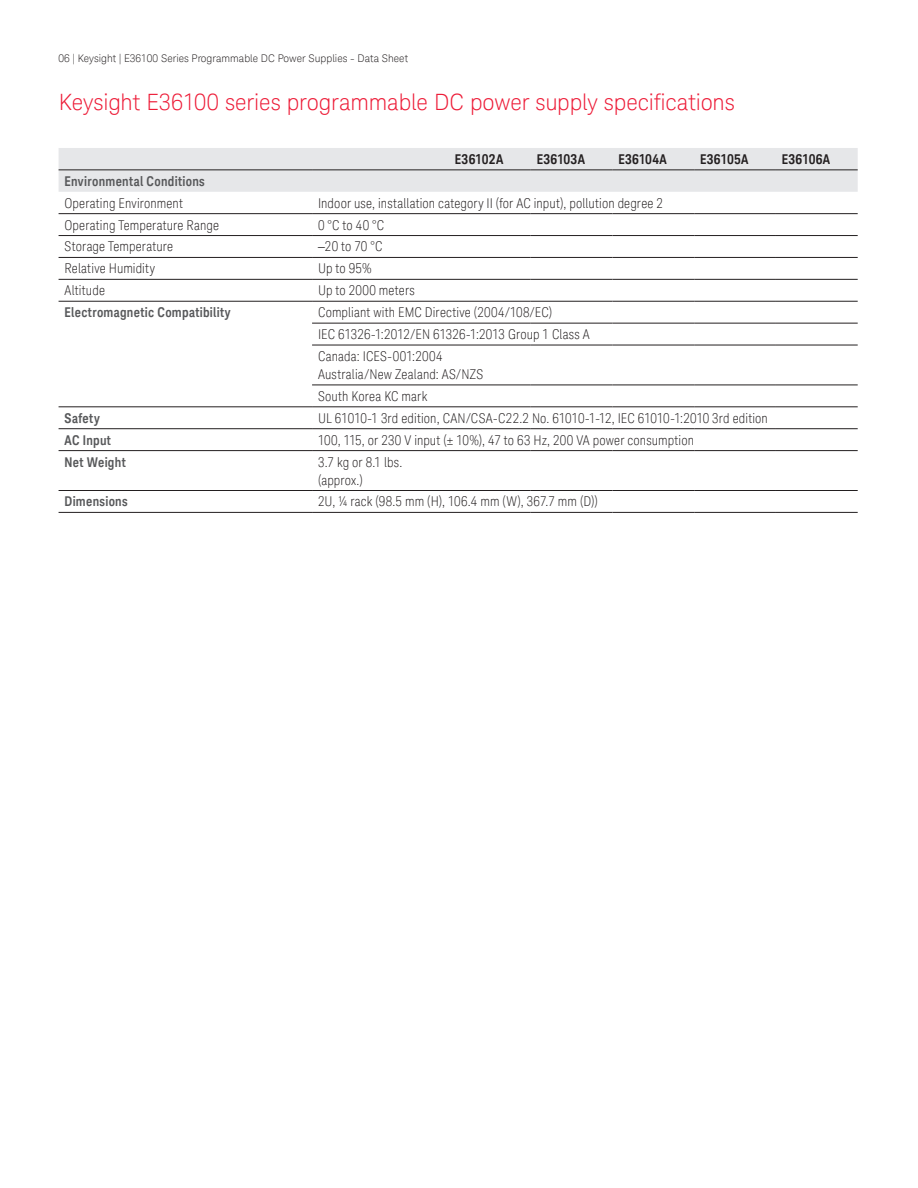
<style>
.page{position:relative;width:918px;height:1188px;background:#fff}
.page>*{position:absolute;margin:0;border:0;box-sizing:border-box;transform-origin:0 0}
.K_Heading_1{font:300 22.5px "Keysight Sans";letter-spacing:-.01em;color:#ed1a36}
.K_Table_Text{font:300 condensed 13.5px/18px "Keysight Sans";letter-spacing:.01em;color:#231f20}
.K_Table_Heading_2{font:700 13.5px "Keysight Sans Condensed";letter-spacing:.02em;color:#57585a}
.K_Table_Heading_1{font:700 13.5px "Keysight Sans Condensed";letter-spacing:.015em;color:#231f20}
.t1{font:300 10.5px "Keysight Sans";color:#231f20}
.s1{font-family:"Agilent Condensed CFF";font-weight:400;font-stretch:normal}
</style>
<div class="page">
<div style="left:59px;top:148px;width:799px;height:44px;background:#e6e7e9"></div>
<hr style="left:59px;top:213px;width:253px;height:1px;background:#231f20">
<hr style="left:312px;top:213px;width:137px;height:1px;background:#231f20">
<hr style="left:449px;top:213px;width:82px;height:1px;background:#231f20">
<hr style="left:531px;top:213px;width:81px;height:1px;background:#231f20">
<hr style="left:612px;top:213px;width:82px;height:1px;background:#231f20">
<hr style="left:694px;top:213px;width:82px;height:1px;background:#231f20">
<hr style="left:776px;top:213px;width:82px;height:1px;background:#231f20">
<hr style="left:59px;top:235px;width:253px;height:1px;background:#231f20">
<hr style="left:312px;top:235px;width:137px;height:1px;background:#231f20">
<hr style="left:449px;top:235px;width:82px;height:1px;background:#231f20">
<hr style="left:531px;top:235px;width:81px;height:1px;background:#231f20">
<hr style="left:612px;top:235px;width:82px;height:1px;background:#231f20">
<hr style="left:694px;top:235px;width:82px;height:1px;background:#231f20">
<hr style="left:776px;top:235px;width:82px;height:1px;background:#231f20">
<hr style="left:59px;top:257px;width:253px;height:1px;background:#231f20">
<hr style="left:312px;top:257px;width:137px;height:1px;background:#231f20">
<hr style="left:449px;top:257px;width:82px;height:1px;background:#231f20">
<hr style="left:531px;top:257px;width:81px;height:1px;background:#231f20">
<hr style="left:612px;top:257px;width:82px;height:1px;background:#231f20">
<hr style="left:694px;top:257px;width:82px;height:1px;background:#231f20">
<hr style="left:776px;top:257px;width:82px;height:1px;background:#231f20">
<hr style="left:59px;top:279px;width:253px;height:1px;background:#231f20">
<hr style="left:312px;top:279px;width:137px;height:1px;background:#231f20">
<hr style="left:449px;top:279px;width:82px;height:1px;background:#231f20">
<hr style="left:531px;top:279px;width:81px;height:1px;background:#231f20">
<hr style="left:612px;top:279px;width:82px;height:1px;background:#231f20">
<hr style="left:694px;top:279px;width:82px;height:1px;background:#231f20">
<hr style="left:776px;top:279px;width:82px;height:1px;background:#231f20">
<hr style="left:59px;top:301px;width:253px;height:1px;background:#231f20">
<hr style="left:312px;top:301px;width:137px;height:1px;background:#231f20">
<hr style="left:449px;top:301px;width:82px;height:1px;background:#231f20">
<hr style="left:531px;top:301px;width:81px;height:1px;background:#231f20">
<hr style="left:612px;top:301px;width:82px;height:1px;background:#231f20">
<hr style="left:694px;top:301px;width:82px;height:1px;background:#231f20">
<hr style="left:776px;top:301px;width:82px;height:1px;background:#231f20">
<hr style="left:312px;top:323px;width:137px;height:1px;background:#231f20">
<hr style="left:449px;top:323px;width:82px;height:1px;background:#231f20">
<hr style="left:531px;top:323px;width:81px;height:1px;background:#231f20">
<hr style="left:612px;top:323px;width:82px;height:1px;background:#231f20">
<hr style="left:694px;top:323px;width:82px;height:1px;background:#231f20">
<hr style="left:776px;top:323px;width:82px;height:1px;background:#231f20">
<hr style="left:312px;top:345px;width:137px;height:1px;background:#231f20">
<hr style="left:449px;top:345px;width:82px;height:1px;background:#231f20">
<hr style="left:531px;top:345px;width:81px;height:1px;background:#231f20">
<hr style="left:612px;top:345px;width:82px;height:1px;background:#231f20">
<hr style="left:694px;top:345px;width:82px;height:1px;background:#231f20">
<hr style="left:776px;top:345px;width:82px;height:1px;background:#231f20">
<hr style="left:312px;top:385px;width:137px;height:1px;background:#231f20">
<hr style="left:449px;top:385px;width:82px;height:1px;background:#231f20">
<hr style="left:531px;top:385px;width:81px;height:1px;background:#231f20">
<hr style="left:612px;top:385px;width:82px;height:1px;background:#231f20">
<hr style="left:694px;top:385px;width:82px;height:1px;background:#231f20">
<hr style="left:776px;top:385px;width:82px;height:1px;background:#231f20">
<hr style="left:312px;top:406px;width:137px;height:1px;background:#231f20">
<hr style="left:449px;top:406px;width:82px;height:1px;background:#231f20">
<hr style="left:531px;top:406px;width:81px;height:1px;background:#231f20">
<hr style="left:612px;top:406px;width:82px;height:1px;background:#231f20">
<hr style="left:694px;top:406px;width:82px;height:1px;background:#231f20">
<hr style="left:776px;top:406px;width:82px;height:1px;background:#231f20">
<hr style="left:59px;top:406px;width:253px;height:1px;background:#231f20">
<hr style="left:59px;top:428px;width:253px;height:1px;background:#231f20">
<hr style="left:312px;top:428px;width:137px;height:1px;background:#231f20">
<hr style="left:449px;top:428px;width:82px;height:1px;background:#231f20">
<hr style="left:531px;top:428px;width:81px;height:1px;background:#231f20">
<hr style="left:612px;top:428px;width:82px;height:1px;background:#231f20">
<hr style="left:694px;top:428px;width:82px;height:1px;background:#231f20">
<hr style="left:776px;top:428px;width:82px;height:1px;background:#231f20">
<hr style="left:59px;top:450px;width:253px;height:1px;background:#231f20">
<hr style="left:312px;top:450px;width:137px;height:1px;background:#231f20">
<hr style="left:449px;top:450px;width:82px;height:1px;background:#231f20">
<hr style="left:531px;top:450px;width:81px;height:1px;background:#231f20">
<hr style="left:612px;top:450px;width:82px;height:1px;background:#231f20">
<hr style="left:694px;top:450px;width:82px;height:1px;background:#231f20">
<hr style="left:776px;top:450px;width:82px;height:1px;background:#231f20">
<hr style="left:59px;top:490px;width:253px;height:1px;background:#231f20">
<hr style="left:312px;top:490px;width:137px;height:1px;background:#231f20">
<hr style="left:449px;top:490px;width:82px;height:1px;background:#231f20">
<hr style="left:531px;top:490px;width:81px;height:1px;background:#231f20">
<hr style="left:612px;top:490px;width:82px;height:1px;background:#231f20">
<hr style="left:694px;top:490px;width:82px;height:1px;background:#231f20">
<hr style="left:776px;top:490px;width:82px;height:1px;background:#231f20">
<hr style="left:59px;top:512px;width:253px;height:1px;background:#231f20">
<hr style="left:312px;top:512px;width:137px;height:1px;background:#231f20">
<hr style="left:449px;top:512px;width:82px;height:1px;background:#231f20">
<hr style="left:531px;top:512px;width:81px;height:1px;background:#231f20">
<hr style="left:612px;top:512px;width:82px;height:1px;background:#231f20">
<hr style="left:694px;top:512px;width:82px;height:1px;background:#231f20">
<hr style="left:776px;top:512px;width:82px;height:1px;background:#231f20">
<hr style="left:59px;top:169px;width:253px;height:1px;background:#231f20">
<hr style="left:312px;top:169px;width:137px;height:1px;background:#231f20">
<hr style="left:449px;top:169px;width:82px;height:1px;background:#231f20">
<hr style="left:531px;top:169px;width:81px;height:1px;background:#231f20">
<hr style="left:612px;top:169px;width:82px;height:1px;background:#231f20">
<hr style="left:694px;top:169px;width:82px;height:1px;background:#231f20">
<hr style="left:776px;top:169px;width:82px;height:1px;background:#231f20">
<p class="t1" style="left:59px;top:52px;width:351px">06 | Keysight | E36100 Series Programmable DC Power Supplies - Data Sheet</p>
<p class="K_Heading_1" style="left:59px;top:89px;width:678px">Keysight E36100 series programmable DC power supply specifications</p>
<p class="K_Table_Heading_1" style="left:455px;top:151px;width:50px">E36102A</p>
<p class="K_Table_Heading_1" style="left:537px;top:151px;width:50px">E36103A</p>
<p class="K_Table_Heading_1" style="left:618px;top:151px;width:50px">E36104A</p>
<p class="K_Table_Heading_1" style="left:700px;top:151px;width:50px">E36105A</p>
<p class="K_Table_Heading_1" style="left:782px;top:151px;width:50px">E36106A</p>
<p class="K_Table_Heading_2" style="left:65px;top:173px;width:142px">Environmental Conditions</p>
<p class="K_Table_Text" style="left:65px;top:194px;width:120px">Operating Environment</p>
<p class="K_Table_Text" style="left:318px;top:194px;width:346px">Indoor use, installation category II (for AC input), pollution degree 2</p>
<p class="K_Table_Text" style="left:65px;top:216px;width:156px">Operating Temperature Range</p>
<p class="K_Table_Text" style="left:318px;top:216px;width:68px">0 °C to 40 °C</p>
<p class="K_Table_Text" style="left:65px;top:238px;width:110px">Storage Temperature</p>
<p class="K_Table_Text" style="left:318px;top:238px;width:66px"><span class="s1">–</span>20 to 70 °C</p>
<p class="K_Table_Text" style="left:65px;top:260px;width:92px">Relative Humidity</p>
<p class="K_Table_Text" style="left:318px;top:260px;width:55px">Up to 95%</p>
<p class="K_Table_Text" style="left:65px;top:281px;width:42px">Altitude</p>
<p class="K_Table_Text" style="left:318px;top:281px;width:98px">Up to 2000 meters</p>
<p class="K_Table_Heading_2" style="left:65px;top:304px;width:168px">Electromagnetic Compatibility</p>
<p class="K_Table_Text" style="left:318px;top:303px;width:236px">Compliant with EMC Directive (2004/108/EC)</p>
<p class="K_Table_Text" style="left:318px;top:325px;width:273px">IEC 61326-1:2012/EN 61326-1:2013 Group 1 Class A</p>
<p class="K_Table_Text" style="left:318px;top:347px;width:126px">Canada: ICES-001:2004</p>
<p class="K_Table_Text" style="left:318px;top:365px;width:167px">Australia/New Zealand: AS/NZS</p>
<p class="K_Table_Text" style="left:318px;top:387px;width:111px">South Korea KC mark</p>
<p class="K_Table_Heading_2" style="left:65px;top:410px;width:37px">Safety</p>
<p class="K_Table_Text" style="left:318px;top:409px;width:451px">UL 61010-1 3rd edition, CAN/CSA-C22.2 No. 61010-1-12, IEC 61010-1:2010 3rd edition</p>
<p class="K_Table_Heading_2" style="left:65px;top:432px;width:48px">AC Input</p>
<p class="K_Table_Text" style="left:318px;top:431px;width:377px">100, 115, or 230 V input (± 10%), 47 to 63 Hz, 200 VA power consumption</p>
<p class="K_Table_Heading_2" style="left:65px;top:454px;width:63px">Net Weight</p>
<p class="K_Table_Text" style="left:318px;top:453px;width:86px">3.7 kg or 8.1 lbs. (approx.)</p>
<p class="K_Table_Heading_2" style="left:65px;top:493px;width:65px">Dimensions</p>
<p class="K_Table_Text" style="left:318px;top:493px;width:281px">2U, ¼ rack (98.5 mm (H), 106.4 mm (W), 367.7 mm (D))</p>
</div>
